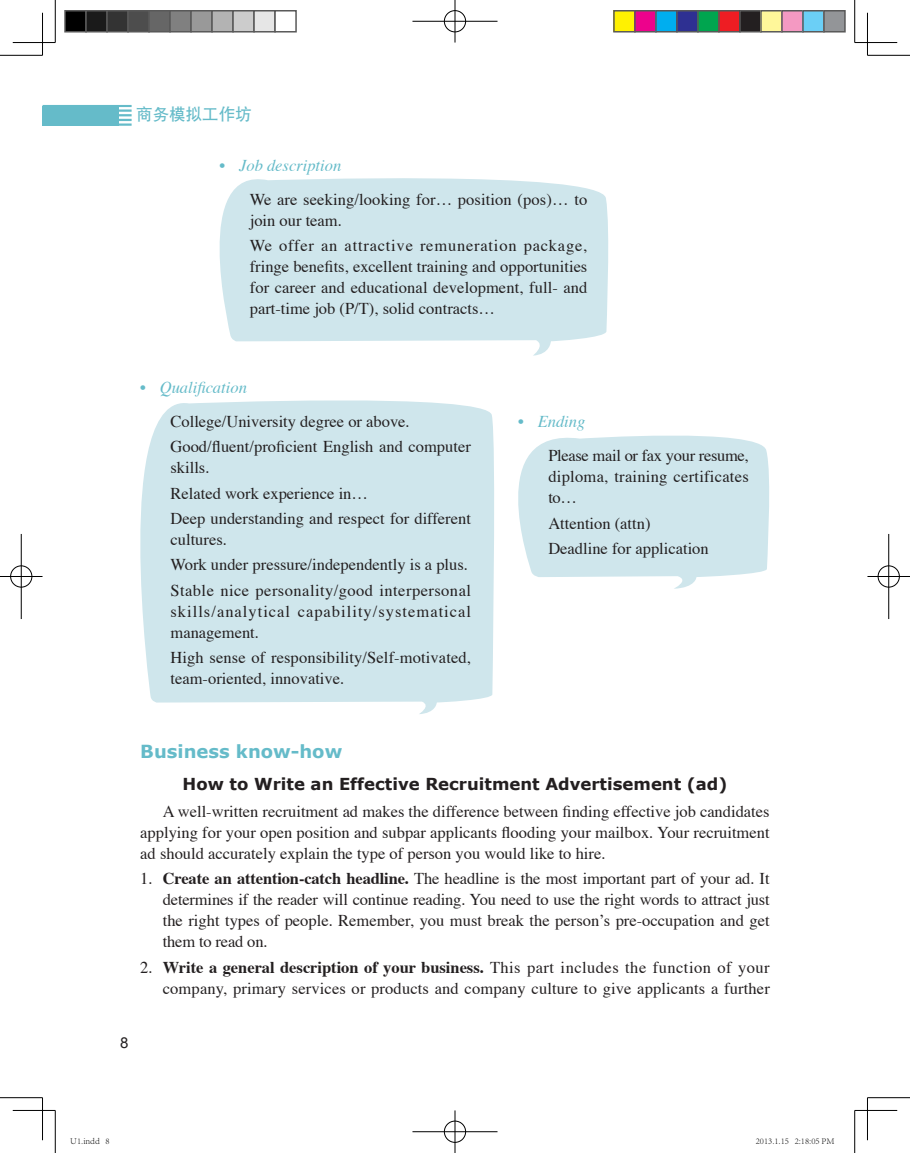
<style>
.page{position:relative;width:910px;height:1153px;background:#fff}
.page>*{position:absolute;margin:0;border:0;box-sizing:border-box;transform-origin:0 0}
.t1{font:700 18px "Verdana";color:#65bbc9}
.t2{font:16.5px/21px "Times";color:#231f20}
.t3{font:16.5px/25.2px "Times";letter-spacing:.045em;color:#231f20}
.t4{font:16.5px/21px "Times";letter-spacing:.06em;color:#231f20}
.t5{font:16.5px/33.8px "Times";letter-spacing:-.02em;color:#231f20}
.t6{font:16.5px "DFP Hei W7";color:#65bbc9}
.t7{font:15px "Arial";color:#231f20}
.t8{font:300 9px "Adobe Song Std";color:#000}
.s1{color:#65bbc9}
.s2{font-style:italic;color:#65bbc9}
.s3{font-family:"Verdana";font-weight:700}
.s4{font-weight:700}
</style>
<div class="page">
<svg style="left:219px;top:178px;width:390px;height:177px;background:#d4e8ee"></svg>
<div style="left:140px;top:400px;width:354px;height:314px;background:#cfe6ec"></div>
<svg style="left:481px;top:425px;width:288px;height:163px;fill:#cfe6ec"></svg>
<div style="left:43px;top:107px;width:76px;height:19px;background:#65bbc9"></div>
<hr style="left:43px;top:105px;width:89px;height:2px;background:#65bbc9">
<hr style="left:43px;top:109px;width:89px;height:3px;background:#65bbc9">
<hr style="left:43px;top:114px;width:89px;height:2px;background:#65bbc9">
<hr style="left:43px;top:119px;width:89px;height:2px;background:#65bbc9">
<hr style="left:43px;top:123px;width:89px;height:3px;background:#65bbc9">
<hr style="left:0;top:55px;width:43px;height:1px;background:#000">
<hr style="left:867px;top:55px;width:43px;height:1px;background:#000">
<hr style="left:0;top:1097px;width:43px;height:1px;background:#000">
<hr style="left:867px;top:1097px;width:43px;height:1px;background:#000">
<hr style="left:55px;top:0;width:1px;height:43px;background:#000">
<hr style="left:55px;top:1110px;width:1px;height:42px;background:#000">
<hr style="left:854px;top:0;width:1px;height:43px;background:#000">
<hr style="left:854px;top:1110px;width:1px;height:42px;background:#000">
<hr style="left:13px;top:42px;width:42px;height:1px;background:#000">
<hr style="left:855px;top:42px;width:42px;height:1px;background:#000">
<hr style="left:13px;top:1110px;width:42px;height:1px;background:#000">
<hr style="left:855px;top:1110px;width:42px;height:1px;background:#000">
<hr style="left:42px;top:13px;width:1px;height:42px;background:#000">
<hr style="left:42px;top:1097px;width:1px;height:43px;background:#000">
<hr style="left:867px;top:13px;width:1px;height:42px;background:#000">
<hr style="left:867px;top:1097px;width:1px;height:43px;background:#000">
<div style="left:443px;top:10px;width:24px;height:23px;border:2px solid #fff;border-radius:50%"></div>
<hr style="left:412px;top:20px;width:85px;height:2px;background:#fff">
<hr style="left:454px;top:0;width:2px;height:43px;background:#fff">
<div style="left:444px;top:10px;width:22px;height:22px;border:1px solid #000;border-radius:50%"></div>
<hr style="left:412px;top:21px;width:85px;height:1px;background:#000">
<hr style="left:455px;top:0;width:1px;height:43px;background:#000">
<div style="left:443px;top:1119px;width:24px;height:24px;border:2px solid #fff;border-radius:50%"></div>
<hr style="left:412px;top:1130px;width:85px;height:2px;background:#fff">
<hr style="left:454px;top:1110px;width:2px;height:42px;background:#fff">
<div style="left:444px;top:1120px;width:22px;height:22px;border:1px solid #000;border-radius:50%"></div>
<hr style="left:412px;top:1131px;width:85px;height:1px;background:#000">
<hr style="left:455px;top:1110px;width:1px;height:42px;background:#000">
<div style="left:10px;top:564px;width:23px;height:24px;border:2px solid #fff;border-radius:50%"></div>
<hr style="left:0;top:575px;width:43px;height:2px;background:#fff">
<hr style="left:20px;top:534px;width:2px;height:85px;background:#fff">
<div style="left:10px;top:565px;width:22px;height:22px;border:1px solid #000;border-radius:50%"></div>
<hr style="left:0;top:576px;width:43px;height:1px;background:#000">
<hr style="left:21px;top:534px;width:1px;height:85px;background:#000">
<div style="left:877px;top:564px;width:23px;height:24px;border:2px solid #fff;border-radius:50%"></div>
<hr style="left:867px;top:575px;width:43px;height:2px;background:#fff">
<hr style="left:888px;top:534px;width:2px;height:85px;background:#fff">
<div style="left:878px;top:565px;width:22px;height:22px;border:1px solid #000;border-radius:50%"></div>
<hr style="left:867px;top:576px;width:43px;height:1px;background:#000">
<hr style="left:888px;top:534px;width:1px;height:85px;background:#000">
<div style="left:65px;top:11px;width:21px;height:21px;background:#000"></div>
<div style="left:64px;top:10px;width:23px;height:23px;border:2px solid #595959"></div>
<div style="left:86px;top:11px;width:21px;height:21px;background:#1a1a1a"></div>
<div style="left:85px;top:10px;width:23px;height:23px;border:2px solid #595959"></div>
<div style="left:107px;top:11px;width:21px;height:21px;background:#333"></div>
<div style="left:106px;top:10px;width:23px;height:23px;border:2px solid #595959"></div>
<div style="left:128px;top:11px;width:21px;height:21px;background:#4d4d4d"></div>
<div style="left:127px;top:10px;width:23px;height:23px;border:2px solid #595959"></div>
<div style="left:149px;top:11px;width:21px;height:21px;background:#666"></div>
<div style="left:148px;top:10px;width:23px;height:23px;border:2px solid #595959"></div>
<div style="left:170px;top:11px;width:21px;height:21px;background:#808080"></div>
<div style="left:169px;top:10px;width:23px;height:23px;border:2px solid #595959"></div>
<div style="left:191px;top:11px;width:21px;height:21px;background:#999"></div>
<div style="left:190px;top:10px;width:23px;height:23px;border:2px solid #595959"></div>
<div style="left:212px;top:11px;width:21px;height:21px;background:#b3b3b3"></div>
<div style="left:211px;top:10px;width:23px;height:23px;border:2px solid #595959"></div>
<div style="left:233px;top:11px;width:21px;height:21px;background:#ccc"></div>
<div style="left:232px;top:10px;width:23px;height:23px;border:2px solid #595959"></div>
<div style="left:254px;top:11px;width:21px;height:21px;background:#e6e6e6"></div>
<div style="left:253px;top:10px;width:23px;height:23px;border:2px solid #595959"></div>
<div style="left:274px;top:10px;width:23px;height:23px;border:2px solid #595959"></div>
<div style="left:614px;top:11px;width:21px;height:21px;background:#fff101"></div>
<div style="left:613px;top:10px;width:23px;height:23px;border:2px solid #595959"></div>
<div style="left:635px;top:11px;width:21px;height:21px;background:#ed028c"></div>
<div style="left:634px;top:10px;width:23px;height:23px;border:2px solid #595959"></div>
<div style="left:656px;top:11px;width:21px;height:21px;background:#00aeef"></div>
<div style="left:655px;top:10px;width:23px;height:23px;border:2px solid #595959"></div>
<div style="left:677px;top:11px;width:21px;height:21px;background:#2e3092"></div>
<div style="left:676px;top:10px;width:23px;height:23px;border:2px solid #595959"></div>
<div style="left:698px;top:11px;width:21px;height:21px;background:#00a54f"></div>
<div style="left:697px;top:10px;width:23px;height:23px;border:2px solid #595959"></div>
<div style="left:719px;top:11px;width:21px;height:21px;background:#ee1d23"></div>
<div style="left:718px;top:10px;width:23px;height:23px;border:2px solid #595959"></div>
<div style="left:740px;top:11px;width:21px;height:21px;background:#231f20"></div>
<div style="left:739px;top:10px;width:23px;height:23px;border:2px solid #595959"></div>
<div style="left:761px;top:11px;width:21px;height:21px;background:#fff79a"></div>
<div style="left:760px;top:10px;width:23px;height:23px;border:2px solid #595959"></div>
<div style="left:782px;top:11px;width:21px;height:21px;background:#f499c2"></div>
<div style="left:781px;top:10px;width:23px;height:23px;border:2px solid #595959"></div>
<div style="left:803px;top:11px;width:21px;height:21px;background:#6bcff6"></div>
<div style="left:802px;top:10px;width:23px;height:23px;border:2px solid #595959"></div>
<div style="left:824px;top:11px;width:21px;height:21px;background:#939598"></div>
<div style="left:823px;top:10px;width:23px;height:23px;border:2px solid #595959"></div>
<p class="t6" style="left:136px;top:106px;width:117px">商务模拟工作坊</p>
<p class="t2" style="left:250px;top:147px;width:339px;line-height:33.8px;text-indent:-30px"><span class="s1">•</span> <span class="s2">Job description<br></span>We are seeking/looking for… position (pos)… to</p>
<p class="t3" style="left:250px;top:206px;width:339px">join our team.<br>We offer an attractive remuneration package,</p>
<p class="t2" style="left:250px;top:255px;width:339px;text-align:justify">fringe benefits, excellent training and opportunities for career and educational development, full- and part-time job (P/T), solid contracts…</p>
<p class="t2" style="left:171px;top:369px;width:241px;line-height:33.8px;text-indent:-30px"><span class="s1">•</span> <span class="s2">Qualification<br></span>College/University degree or above.</p>
<p class="t2" style="left:171px;top:435px;width:302px">Good/fluent/proficient English and computer skills.</p>
<p class="t2" style="left:171px;top:479px;width:302px;line-height:25.2px">Related work experience in…<br>Deep understanding and respect for different</p>
<p class="t2" style="left:171px;top:525px;width:302px;line-height:25.2px">cultures.<br>Work under pressure/independently is a plus.<br>Stable nice personality/good interpersonal</p>
<p class="t4" style="left:171px;top:599px;width:302px">skills/analytical capability/systematical management.</p>
<p class="t2" style="left:171px;top:645px;width:302px">High sense of responsibility/Self-motivated, team-oriented, innovative.</p>
<p class="t5" style="left:548px;top:403px;width:202px;text-indent:-30px"><span class="s1">•</span> <span class="s2">Ending<br></span>Please mail or fax your resume,</p>
<p class="t2" style="left:548px;top:465px;width:202px">diploma, training certificates to…</p>
<p class="t2" style="left:548px;top:509px;width:162px;line-height:25.2px">Attention (attn)<br>Deadline for application</p>
<p class="t1" style="left:140px;top:740px;width:203px">Business know-how</p>
<p class="t2" style="left:163px;top:768px;width:608px;line-height:27.5px;text-indent:20px"><span class="s3">How to Write an Effective Recruitment Advertisement (ad)<br></span>A well-written recruitment ad makes the difference between finding effective job candidates</p>
<p class="t2" style="left:140px;top:820px;width:631px">applying for your open position and subpar applicants flooding your mailbox. Your recruitment ad should accurately explain the type of person you would like to hire.</p>
<p class="t2" style="left:163px;top:866px;width:608px;text-align:justify;text-indent:-23px">1. <span class="s4">Create an attention-catch headline.</span> The headline is the most important part of your ad. It determines if the reader will continue reading. You need to use the right words to attract just the right types of people. Remember, you must break the person’s pre-occupation and get them to read on.</p>
<p class="t2" style="left:140px;top:955px;width:631px;text-align:right">2. <span class="s4">Write a general description of your business.</span> This part includes the function of your company, primary services or products and company culture to give applicants a further</p>
<p class="t7" style="left:120px;top:1032px;width:10px">8</p>
<p class="t8" style="left:70px;top:1135px;width:41px">U1.indd 8</p>
<p class="t8" style="left:756px;top:1135px;width:80px">2013.1.15 2:18:05 PM</p>
</div>
